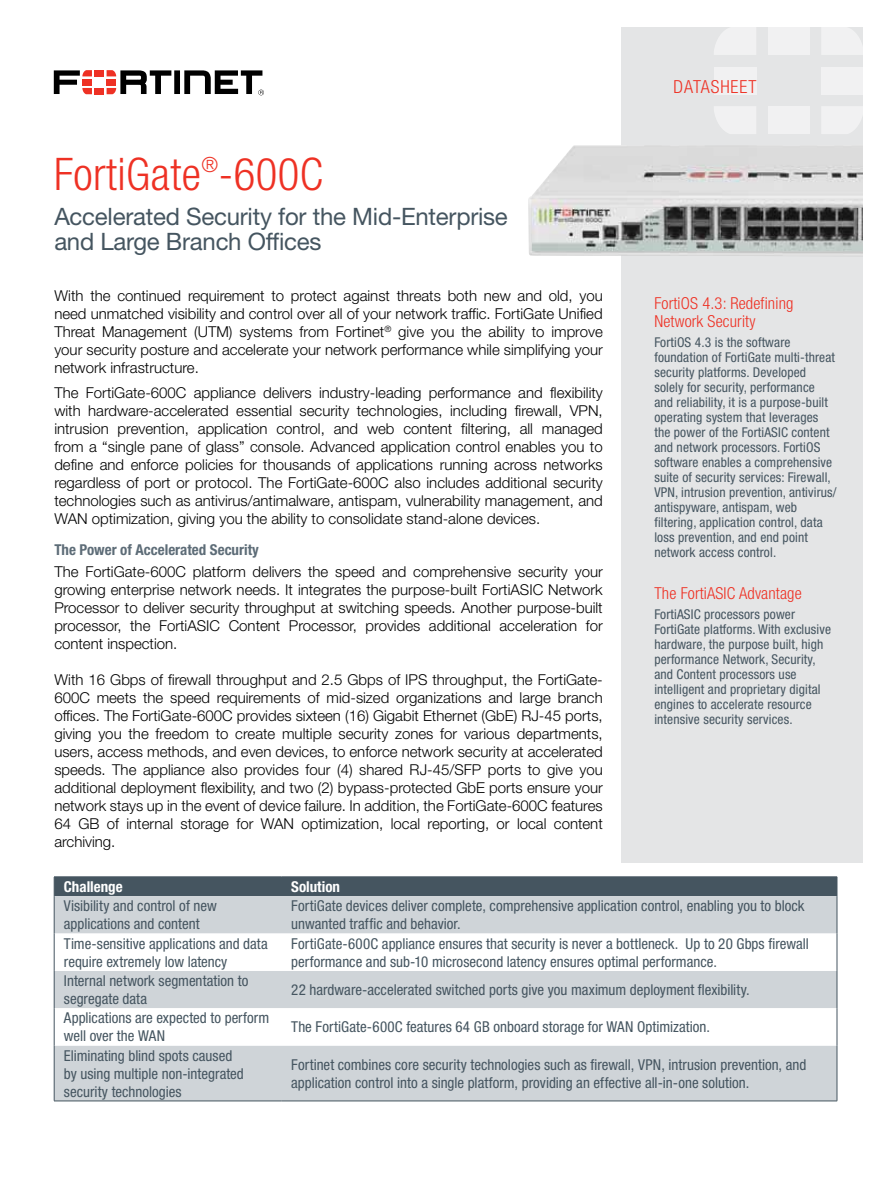
<style>
.page{position:relative;width:891px;height:1188px;background:#fff}
.page>*{position:absolute;margin:0;border:0;box-sizing:border-box;transform-origin:0 0}
.t1{font:300 condensed 45px "Helvetica Neue LT Std";letter-spacing:.01em;color:#ee3124}
.t2{font:24px/25.5px "Helvetica Neue LT Std";letter-spacing:-.01em;color:#455560}
.t3{font:300 condensed 18px "Helvetica Neue LT Std";letter-spacing:.05em;color:#ee3124}
.t4{font:300 condensed 16.5px/18px "Helvetica Neue LT Std";letter-spacing:.01em;color:#ee3124}
.t5{font:300 15px/18px "Helvetica Neue LT Std";color:#000;text-align:justify}
.t6{font:condensed 15px/18px "Helvetica Neue LT Std";color:#455560}
.t7{font:700 condensed 15px "Helvetica Neue LT Std";color:#5d6c77}
.t8{font:700 condensed 15px "Helvetica Neue LT Std";color:#fff}
.t9{font:condensed 13.5px/15px "Helvetica Neue LT Std";letter-spacing:.01em;color:#455560}
</style>
<div class="page">
<div style="left:621px;top:27px;width:243px;height:836px;background:#e4e5e6"></div>
<div style="left:95px;top:70px;width:9px;height:6px;background:#ee3124"></div>
<div style="left:95px;top:88px;width:9px;height:6px;background:#ee3124"></div>
<svg style="left:54px;top:70px;width:38px;height:24px"></svg>
<svg style="left:107px;top:70px;width:157px;height:25px"></svg>
<img style="left:528px;top:145px;width:336px;height:111px">
<div style="left:55px;top:896px;width:782px;height:205px;background:#cfd4d8"></div>
<svg style="left:55px;top:934px;width:782px;height:112px"></svg>
<div style="left:54px;top:877px;width:784px;height:19px;background:#455560"></div>
<hr style="left:54px;top:896px;width:1px;height:38px;background:#455560">
<hr style="left:837px;top:896px;width:1px;height:38px;background:#455560">
<hr style="left:54px;top:934px;width:1px;height:37px;background:#455560">
<hr style="left:837px;top:934px;width:1px;height:37px;background:#455560">
<hr style="left:54px;top:971px;width:1px;height:37px;background:#455560">
<hr style="left:837px;top:971px;width:1px;height:37px;background:#455560">
<hr style="left:54px;top:1008px;width:1px;height:38px;background:#455560">
<hr style="left:837px;top:1008px;width:1px;height:38px;background:#455560">
<hr style="left:54px;top:1046px;width:1px;height:55px;background:#455560">
<hr style="left:837px;top:1046px;width:1px;height:55px;background:#455560">
<hr style="left:54px;top:1101px;width:228px;height:1px;background:#455560">
<hr style="left:282px;top:1101px;width:555px;height:1px;background:#455560">
<div style="left:714px;top:67px;width:42px;height:28px;background:#f1f1f2"></div>
<div style="left:768px;top:27px;width:42px;height:28px;background:#f1f1f2"></div>
<div style="left:768px;top:106px;width:42px;height:28px;background:#f1f1f2"></div>
<div style="left:821px;top:67px;width:43px;height:28px;background:#f1f1f2"></div>
<svg style="left:714px;top:27px;width:42px;height:28px"></svg>
<svg style="left:714px;top:106px;width:42px;height:28px"></svg>
<svg style="left:822px;top:27px;width:42px;height:28px"></svg>
<svg style="left:822px;top:106px;width:42px;height:28px"></svg>
<h1 class="t1" style="left:54px;top:148px;width:271px">FortiGate<sup>®</sup>-600C</h1>
<h2 class="t2" style="left:54px;top:203px;width:455px">Accelerated Security for the Mid-Enterprise and Large Branch Offices</h2>
<p class="t5" style="left:54px;top:286px;width:550px">With the continued requirement to protect against threats both new and old, you need unmatched visibility and control over all of your network traffic. FortiGate Unified Threat Management (UTM) systems from Fortinet<sup>®</sup> give you the ability to improve your security posture and accelerate your network performance while simplifying your network infrastructure.</p>
<p class="t5" style="left:54px;top:383px;width:550px">The FortiGate-600C appliance delivers industry-leading performance and flexibility with hardware-accelerated essential security technologies, including firewall, VPN, intrusion prevention, application control, and web content filtering, all managed from a “single pane of glass” console. Advanced application control enables you to define and enforce policies for thousands of applications running across networks regardless of port or protocol. The FortiGate-600C also includes additional security technologies such as antivirus/antimalware, antispam, vulnerability management, and WAN optimization, giving you the ability to consolidate stand-alone devices.</p>
<p class="t7" style="left:54px;top:541px;width:206px">The Power of Accelerated Security</p>
<p class="t5" style="left:54px;top:563px;width:550px">The FortiGate-600C platform delivers the speed and comprehensive security your growing enterprise network needs. It integrates the purpose-built FortiASIC Network Processor to deliver security throughput at switching speeds. Another purpose-built processor, the FortiASIC Content Processor, provides additional acceleration for content inspection.</p>
<p class="t5" style="left:54px;top:671px;width:550px">With 16 Gbps of firewall throughput and 2.5 Gbps of IPS throughput, the FortiGate-600C meets the speed requirements of mid-sized organizations and large branch offices. The FortiGate-600C provides sixteen (16) Gigabit Ethernet (GbE) RJ-45 ports, giving you the freedom to create multiple security zones for various departments, users, access methods, and even devices, to enforce network security at accelerated speeds. The appliance also provides four (4) shared RJ-45/SFP ports to give you additional deployment flexibility, and two (2) bypass-protected GbE ports ensure your network stays up in the event of device failure. In addition, the FortiGate-600C features 64 GB of internal storage for WAN optimization, local reporting, or local content archiving.</p>
<p class="t3" style="left:674px;top:76px;width:84px">DATASHEET</p>
<p class="t4" style="left:654px;top:294px;width:141px">FortiOS 4.3: Redefining<br>Network Security</p>
<p class="t9" style="left:654px;top:335px;width:184px">FortiOS 4.3 is the software foundation of FortiGate multi-threat security platforms. Developed solely for security, performance and reliability, it is a purpose-built operating system that leverages the power of the FortiASIC content and network processors. FortiOS software enables a comprehensive suite of security services: Firewall, VPN, intrusion prevention, antivirus/ antispyware, antispam, web filtering, application control, data loss prevention, and end point network access control.</p>
<p class="t4" style="left:654px;top:584px;width:149px">The FortiASIC Advantage</p>
<p class="t9" style="left:654px;top:607px;width:178px">FortiASIC processors power<br>FortiGate platforms. With exclusive hardware, the purpose built, high performance Network, Security, and Content processors use intelligent and proprietary digital engines to accelerate resource intensive security services.</p>
<p class="t8" style="left:64px;top:877px;width:60px">Challenge</p>
<p class="t8" style="left:291px;top:877px;width:50px">Solution</p>
<p class="t6" style="left:64px;top:897px;width:154px">Visibility and control of new applications and content</p>
<p class="t6" style="left:291px;top:897px;width:515px">FortiGate devices deliver complete, comprehensive application control, enabling you to block unwanted traffic and behavior.</p>
<p class="t6" style="left:64px;top:934px;width:205px">Time-sensitive applications and data require extremely low latency</p>
<p class="t6" style="left:291px;top:934px;width:519px">FortiGate-600C appliance ensures that security is never a bottleneck. Up to 20 Gbps firewall performance and sub-10 microsecond latency ensures optimal performance.</p>
<p class="t6" style="left:64px;top:972px;width:186px">Internal network segmentation to segregate data</p>
<p class="t6" style="left:291px;top:981px;width:460px">22 hardware-accelerated switched ports give you maximum deployment flexibility.</p>
<p class="t6" style="left:64px;top:1009px;width:207px">Applications are expected to perform well over the WAN</p>
<p class="t6" style="left:291px;top:1018px;width:420px">The FortiGate-600C features 64 GB onboard storage for WAN Optimization.</p>
<p class="t6" style="left:64px;top:1046px;width:182px">Eliminating blind spots caused by using multiple non-integrated security technologies</p>
<p class="t6" style="left:291px;top:1055px;width:517px">Fortinet combines core security technologies such as firewall, VPN, intrusion prevention, and application control into a single platform, providing an effective all-in-one solution.</p>
</div>
